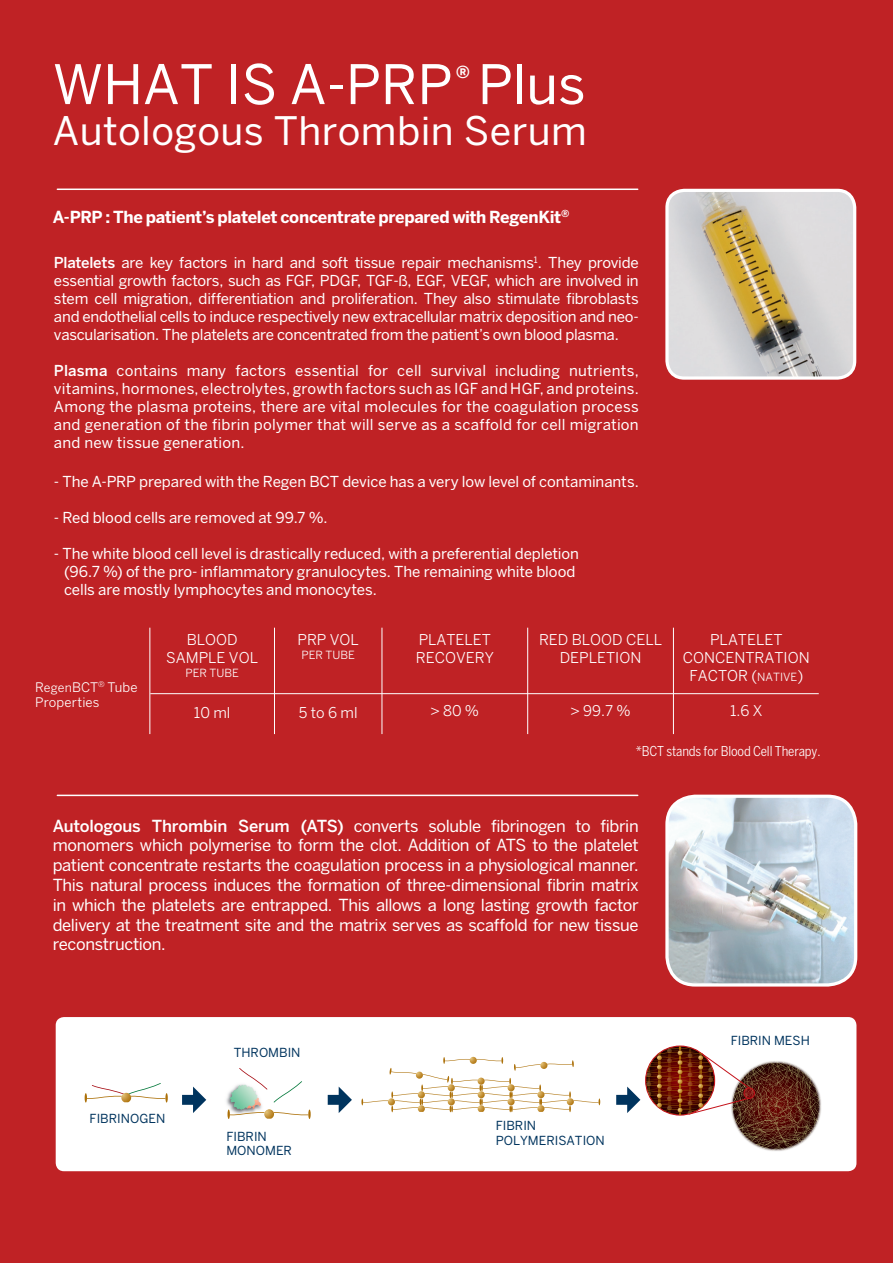
<style>
.page{position:relative;width:893px;height:1263px;background:#bf2225}
.page>*{position:absolute;margin:0;border:0;box-sizing:border-box;transform-origin:0 0}
.t1{font:54px "Benton Sans";color:#fff}
.t2{font:39px "Benton Sans";letter-spacing:.01em;color:#fff}
.t3{font:16.5px/19.8px "Benton Sans";letter-spacing:-.02em;color:#fff;text-align:justify}
.t4{font:700 16.5px "Benton Sans";letter-spacing:-.02em;color:#fff}
.t5{font:15px/18px "Benton Sans";letter-spacing:-.005em;color:#fff;text-align:justify}
.t6{font:14.85px/17.7px "Benton Sans";color:#fff;text-align:center}
.t7{font:14.7px "Benton Sans";color:#fff}
.t8{font:condensed 13.5px "Benton Sans";letter-spacing:-.01em;color:#fff}
.t9{font:13.05px "Benton Sans";letter-spacing:.01em;color:#fff}
.t10{font:12.45px "Benton Sans";color:#00345e}
.t11{font:11.25px "Benton Sans";color:#fff}
.s1{font-weight:500}
.s2{font-size:12.3px}
.s3{font-size:11.25px}
</style>
<div class="page">
<div style="left:56px;top:1017px;width:800px;height:154px;background:#fff;border-radius:8px"></div>
<hr style="left:57px;top:795px;width:581px;height:1px;background:#fff">
<hr style="left:57px;top:189px;width:581px;height:1px;background:#fff">
<img style="left:669px;top:190px;width:186px;height:186px">
<div style="left:665px;top:189px;width:191px;height:191px;border:3px solid #fff;border-radius:17px"></div>
<img style="left:667px;top:796px;width:189px;height:189px">
<div style="left:665px;top:795px;width:192px;height:191px;border:3px solid #fff;border-radius:28px"></div>
<hr style="left:150px;top:693px;width:669px;height:1px;background:#fff">
<hr style="left:274px;top:628px;width:1px;height:106px;background:#fff">
<hr style="left:149px;top:628px;width:1px;height:106px;background:#fff">
<hr style="left:382px;top:628px;width:1px;height:106px;background:#fff">
<hr style="left:527px;top:628px;width:1px;height:106px;background:#fff">
<hr style="left:673px;top:628px;width:1px;height:106px;background:#fff">
<svg style="left:85px;top:1083px;width:83px;height:19px"></svg>
<img style="left:226px;top:1095px;width:2px;height:21px">
<svg style="left:228px;top:1068px;width:83px;height:51px"></svg>
<svg style="left:361px;top:1057px;width:239px;height:55px"></svg>
<svg style="left:182px;top:1086px;width:24px;height:27px"></svg>
<svg style="left:328px;top:1086px;width:24px;height:27px"></svg>
<svg style="left:616px;top:1045px;width:239px;height:124px"></svg>
<p class="t1" style="left:53px;top:52px;width:534px">WHAT IS A-PRP Plus</p>
<p class="t2" style="left:53px;top:107px;width:535px">Autologous Thrombin Serum</p>
<p class="t4" style="left:456px;top:62px;width:16px">®</p>
<p class="t4" style="left:53px;top:207px;width:518px">A-PRP : The patient’s platelet concentrate prepared with RegenKit<sup>®</sup></p>
<p class="t5" style="left:54px;top:254px;width:586px"><span class="s1">Platelets</span> are key factors in hard and soft tissue repair mechanisms<sup>1</sup>. They provide essential growth factors, such as FGF, PDGF, TGF-ß, EGF, VEGF, which are involved in stem cell migration, differentiation and proliferation. They also stimulate fibroblasts and endothelial cells to induce respectively new extracellular matrix deposition and neo&shy;vascularisation. The platelets are concentrated from the patient’s own blood plasma.</p>
<p class="t5" style="left:54px;top:362px;width:586px"><span class="s1">Plasma</span> contains many factors essential for cell survival including nutrients, vitamins, hormones, electrolytes, growth factors such as IGF and HGF, and proteins.<br>Among the plasma proteins, there are vital molecules for the coagulation process and generation of the fibrin polymer that will serve as a scaffold for cell migration and new tissue generation.</p>
<p class="t5" style="left:54px;top:473px;width:586px">- The A-PRP prepared with the Regen BCT device has a very low level of contaminants.</p>
<p class="t5" style="left:54px;top:509px;width:275px">- Red blood cells are removed at 99.7 %.</p>
<p class="t5" style="left:54px;top:545px;width:527px">- The white blood cell level is drastically reduced, with a preferential depletion</p>
<p class="t5" style="left:64px;top:563px;width:513px">(96.7 %) of the pro- inflammatory granulocytes. The remaining white blood</p>
<p class="t5" style="left:64px;top:581px;width:314px">cells are mostly lymphocytes and monocytes.</p>
<p class="t9" style="left:35px;top:679px;width:104px">R<span class="s2">egen</span>BCT<sup>®</sup> Tube</p>
<p class="t9" style="left:35px;top:695px;width:66px">Properties</p>
<p class="t6" style="left:187px;top:631px;width:52px">BLOOD</p>
<p class="t6" style="left:166px;top:649px;width:93px">SAMPLE VOL</p>
<p class="t11" style="left:185px;top:666px;width:55px">PER TUBE</p>
<p class="t6" style="left:194px;top:703px;width:38px">10 ml</p>
<p class="t6" style="left:298px;top:631px;width:63px">PRP VOL</p>
<p class="t11" style="left:302px;top:648px;width:55px">PER TUBE</p>
<p class="t6" style="left:299px;top:703px;width:60px">5 to 6 ml</p>
<p class="t6" style="left:419px;top:631px;width:74px">PLATELET</p>
<p class="t6" style="left:416px;top:649px;width:79px">RECOVERY</p>
<p class="t7" style="left:430px;top:702px;width:50px">&gt; 80 %</p>
<p class="t6" style="left:539px;top:631px;width:125px">RED BLOOD CELL<br>DEPLETION</p>
<p class="t6" style="left:710px;top:631px;width:74px">PLATELET</p>
<p class="t6" style="left:683px;top:649px;width:128px">CONCENTRATION<br>FACTOR (<span class="s3">NATIVE</span>)</p>
<p class="t7" style="left:730px;top:702px;width:34px">1.6 X</p>
<p class="t8" style="left:636px;top:743px;width:186px">*BCT stands for Blood Cell Therapy.</p>
<p class="t7" style="left:570px;top:702px;width:62px">&gt; 99.7 %</p>
<p class="t3" style="left:53px;top:815px;width:588px"><span class="s1">Autologous Thrombin Serum (ATS)</span> converts soluble fibrinogen to fibrin monomers which polymerise to form the clot. Addition of ATS to the platelet patient concentrate restarts the coagulation process in a physiological manner.<br>This natural process induces the formation of three-dimensional fibrin matrix in which the platelets are entrapped. This allows a long lasting growth factor delivery at the treatment site and the matrix serves as scaffold for new tissue reconstruction.</p>
<p class="t10" style="left:90px;top:1111px;width:77px">FIBRINOGEN</p>
<p class="t10" style="left:234px;top:1045px;width:68px">THROMBIN</p>
<p class="t10" style="left:226px;top:1128px;width:42px">FIBRIN</p>
<p class="t10" style="left:226px;top:1143px;width:67px">MONOMER</p>
<p class="t10" style="left:496px;top:1118px;width:42px">FIBRIN</p>
<p class="t10" style="left:496px;top:1133px;width:111px">POLYMERISATION</p>
<p class="t10" style="left:731px;top:1033px;width:81px">FIBRIN MESH</p>
</div>
